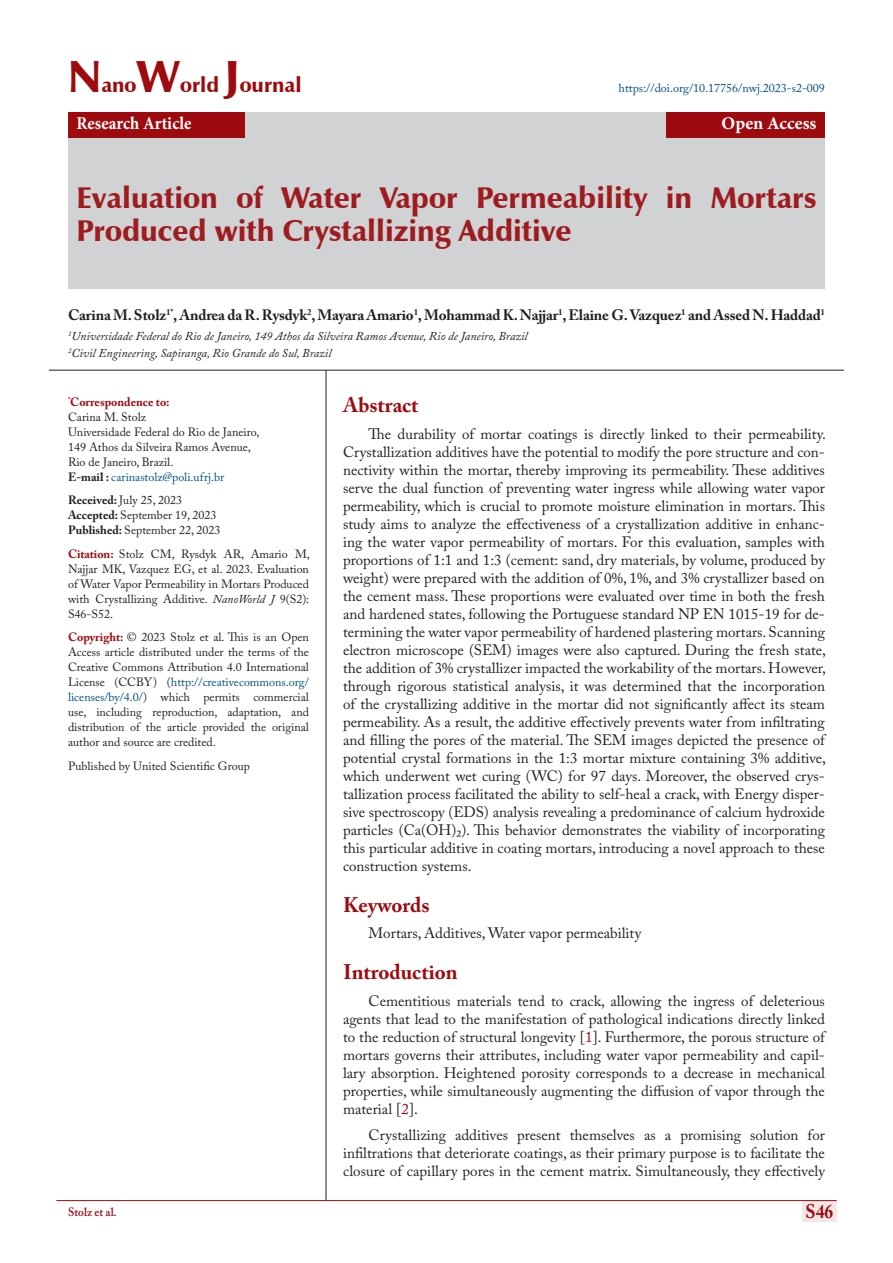
<style>
.page{position:relative;width:893px;height:1263px;background:#fff}
.page>*{position:absolute;margin:0;border:0;box-sizing:border-box;transform-origin:0 0}
.t1{font:900 30px/33px "Zapf Humanist 601 BT";color:#9e1c1f}
.s8{font:700 21px "Adobe Caslon Pro";color:#9e0b0f}
.t2{font:900 21px "Zapf Humanist 601 BT";color:#9e0b0f}
.t3{font:700 19.5px "Adobe Caslon Pro";color:#9e0b0f;scale:.9 1}
.t4{font:700 18px "Minion Pro";color:#fff;scale:.93 1}
.t5{font:700 18px "Minion Pro";color:#fff}
.Els-body-text{font:15px/18px "Adobe Caslon Pro";color:#231f20;text-align:justify}
.t6{font:700 15px "Adobe Caslon Pro";letter-spacing:-.01em;color:#231f20}
.t7{font:12px/15px "Adobe Caslon Pro";color:#231f20;text-align:justify}
.t8{font:italic 12px "Adobe Caslon Pro";color:#231f20}
.t9{font:12px "Adobe Caslon Pro";color:#005082}
.t10{font:700 12px "Adobe Caslon Pro";color:#9e0b0f}
.t11{font:600 12px "Adobe Caslon Pro";color:#9e0b0f;scale:.95 1}
.s1{font-size:45px}
.s2{font-weight:700;color:#231f20}
.s3{font-weight:700}
.s4{font-weight:700;color:#9e0b0f}
.s5{font-style:italic}
.s6{color:#005082}
.s7{color:#9e0b0f}
</style>
<div class="page">
<div style="left:802px;top:1200px;width:35px;height:21px;background:#f5e7e7"></div>
<hr style="left:56px;top:1200px;width:781px;height:1px;background:#9e0b0f">
<div style="left:68px;top:112px;width:757px;height:177px;background:#d1d2d4"></div>
<div style="left:68px;top:112px;width:177px;height:26px;background:#9e0b0f"></div>
<div style="left:666px;top:112px;width:159px;height:26px;background:#9e0b0f"></div>
<hr style="left:326px;top:370px;width:1px;height:831px;background:#231f20">
<hr style="left:49px;top:370px;width:795px;height:1px;background:#231f20">
<p class="t2" style="left:68px;top:72px;width:235px"><span class="s1">N</span>ano<span class="s1">W</span>orld <span class="s1">J</span>ournal</p>
<p class="t4" style="left:77px;top:111px;width:125px">Research Article</p>
<p class="t5" style="left:721px;top:111px;width:96px">Open Access</p>
<p class="t9" style="left:619px;top:81px;width:208px">https://doi.org/10.17756/nwj.2023-s2-009</p>
<p class="t1" style="left:77px;top:182px;width:741px">Evaluation of Water Vapor Permeability in Mortars<br>Produced with Crystallizing Additive</p>
<p class="t6" style="left:68px;top:306px;width:758px">Carina M. Stolz<sup>1*</sup>, Andrea da R. Rysdyk<sup>2</sup>, Mayara Amario<sup>1</sup>, Mohammad K. Najjar<sup>1</sup>, Elaine G. Vazquez<sup>1</sup> and Assed N. Haddad<sup>1</sup></p>
<p class="t8" style="left:68px;top:328px;width:461px"><sup>1</sup>Universidade Federal do Rio de Janeiro, 149 Athos da Silveira Ramos Avenue, Rio de Janeiro, Brazil</p>
<p class="t8" style="left:68px;top:346px;width:265px"><sup>2</sup>Civil Engineering, Sapiranga, Rio Grande do Sul, Brazil</p>
<p class="t10" style="left:68px;top:394px;width:103px"><sup>*</sup>Correspondence to:</p>
<p class="t7" style="left:68px;top:409px;width:79px">Carina M. Stolz</p>
<p class="t7" style="left:68px;top:424px;width:193px">Universidade Federal do Rio de Janeiro,</p>
<p class="t7" style="left:68px;top:439px;width:184px">149 Athos da Silveira Ramos Avenue,</p>
<p class="t7" style="left:68px;top:454px;width:107px">Rio de Janeiro, Brazil.</p>
<p class="t9" style="left:68px;top:469px;width:158px"><span class="s2">E-mail :</span> carinastolz@poli.ufrj.br</p>
<p class="t7" style="left:68px;top:492px;width:154px;text-align:left"><span class="s3">Received:</span> July 25, 2023<br><span class="s3">Accepted:</span> September 19, 2023<br><span class="s3">Published:</span> September 22, 2023</p>
<p class="t7" style="left:68px;top:546px;width:243px"><span class="s4">Citation:</span> Stolz CM, Rysdyk AR, Amario M, Najjar MK, Vazquez EG, et al. 2023. Evaluation of Water Vapor Permeability in Mortars Produced with Crystallizing Additive. <span class="s5">NanoWorld J</span> 9(S2):<br>S46-S52.</p>
<p class="t7" style="left:68px;top:629px;width:242px"><span class="s4">Copyright:</span> © 2023 Stolz et al. This is an Open Access article distributed under the terms of the Creative Commons Attribution 4.0 International License (CCBY) (<span class="s6">http://creativecommons.org/ licenses/by/4.0/</span>) which permits commercial use, including reproduction, adaptation, and distribution of the article provided the original author and source are credited.</p>
<p class="t7" style="left:68px;top:758px;width:183px">Published by United Scientific Group</p>
<p class="s8" style="left:343px;top:393px;width:77px">Abstract</p>
<p class="Els-body-text" style="left:343px;top:424px;width:484px;text-indent:26px">The durability of mortar coatings is directly linked to their permeability.<br>Crystallization additives have the potential to modify the pore structure and con&shy;nectivity within the mortar, thereby improving its permeability. These additives serve the dual function of preventing water ingress while allowing water vapor permeability, which is crucial to promote moisture elimination in mortars. This study aims to analyze the effectiveness of a crystallization additive in enhanc&shy;ing the water vapor permeability of mortars. For this evaluation, samples with proportions of 1:1 and 1:3 (cement: sand, dry materials, by volume, produced by weight) were prepared with the addition of 0%, 1%, and 3% crystallizer based on the cement mass. These proportions were evaluated over time in both the fresh and hardened states, following the Portuguese standard NP EN 1015-19 for de&shy;termining the water vapor permeability of hardened plastering mortars. Scanning electron microscope (SEM) images were also captured. During the fresh state, the addition of 3% crystallizer impacted the workability of the mortars. However, through rigorous statistical analysis, it was determined that the incorporation of the crystallizing additive in the mortar did not significantly affect its steam permeability. As a result, the additive effectively prevents water from infiltrating and filling the pores of the material. The SEM images depicted the presence of potential crystal formations in the 1:3 mortar mixture containing 3% additive, which underwent wet curing (WC) for 97 days. Moreover, the observed crys&shy;tallization process facilitated the ability to self-heal a crack, with Energy disper&shy;sive spectroscopy (EDS) analysis revealing a predominance of calcium hydroxide particles (Ca(OH)₂). This behavior demonstrates the viability of incorporating this particular additive in coating mortars, introducing a novel approach to these construction systems.</p>
<p class="s8" style="left:343px;top:892px;width:88px">Keywords</p>
<p class="Els-body-text" style="left:369px;top:924px;width:274px">Mortars, Additives, Water vapor permeability</p>
<p class="s8" style="left:343px;top:960px;width:116px">Introduction</p>
<p class="Els-body-text" style="left:343px;top:991px;width:483px;text-indent:26px">Cementitious materials tend to crack, allowing the ingress of deleterious agents that lead to the manifestation of pathological indications directly linked to the reduction of structural longevity [<span class="s7">1</span>]. Furthermore, the porous structure of mortars governs their attributes, including water vapor permeability and capil&shy;lary absorption. Heightened porosity corresponds to a decrease in mechanical properties, while simultaneously augmenting the diffusion of vapor through the material [<span class="s7">2</span>].</p>
<p class="Els-body-text" style="left:343px;top:1126px;width:483px;text-indent:26px">Crystallizing additives present themselves as a promising solution for infiltrations that deteriorate coatings, as their primary purpose is to facilitate the closure of capillary pores in the cement matrix. Simultaneously, they effectively</p>
<p class="t11" style="left:68px;top:1204px;width:53px">Stolz et al.</p>
<h3 class="t3" style="left:806px;top:1200px;width:32px">S46</h3>
</div>
